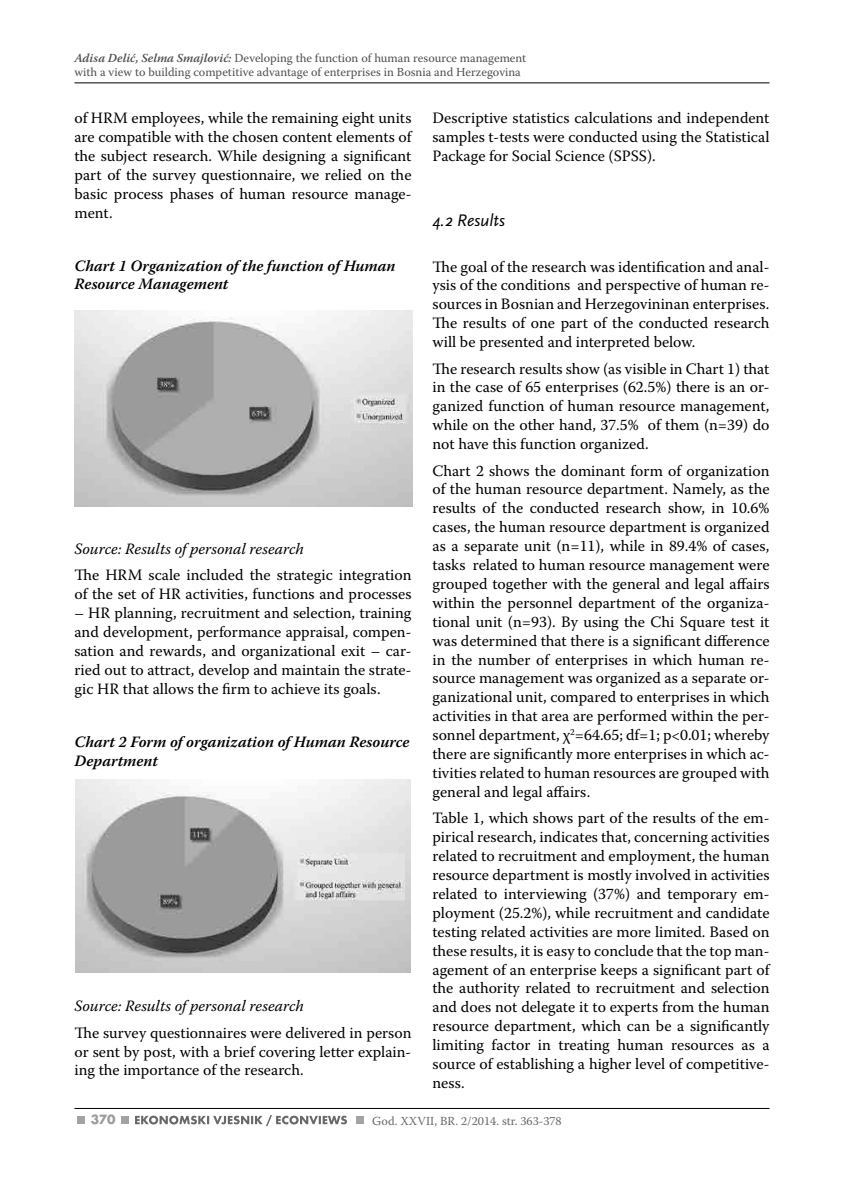
<style>
.page{position:relative;width:844px;height:1191px;background:#fff}
.page>*{position:absolute;margin:0;border:0;box-sizing:border-box;transform-origin:0 0}
.t1{font:italic 17.5px "Scala Sans Pro";color:#000}
.t2{font:15.75px/18.9px "Warnock Pro";color:#000;text-align:justify}
.t3{font:italic 600 15.75px/18.9px "Warnock Pro";color:#000}
.t4{font:italic 15.75px "Warnock Pro";color:#000}
.t5{font:700 14px "Futura TOT";color:#9c9ca0}
.t6{font:12.25px/14px "Warnock Pro";color:#504f53}
.t7{font:12.25px "Warnock Pro";color:#68676c}
.s1{font-weight:600;font-style:italic}
</style>
<div class="page">
<hr style="left:74px;top:83px;width:695px;height:1px;background:#000">
<hr style="left:74px;top:1108px;width:695px;height:1px;background:#000">
<div style="left:121px;top:1115px;width:7px;height:8px;background:#a3a3a7"></div>
<div style="left:356px;top:1115px;width:8px;height:8px;background:#a3a3a7"></div>
<div style="left:77px;top:1115px;width:8px;height:8px;background:#a3a3a7"></div>
<svg style="left:135px;top:1115px;width:212px;height:11px"></svg>
<img style="left:74px;top:310px;width:338px;height:197px">
<img style="left:76px;top:780px;width:334px;height:192px">
<p class="t6" style="left:74px;top:50px;width:453px"><span class="s1">Adisa Delić, Selma Smajlović:</span> Developing the function of human resource management with a view to building competitive advantage of enterprises in Bosnia and Herzegovina</p>
<p class="t2" style="left:74px;top:108px;width:338px">of HRM employees, while the remaining eight units are compatible with the chosen content elements of the subject research. While designing a significant part of the survey questionnaire, we relied on the basic process phases of human resource manage&shy;ment.</p>
<p class="t3" style="left:74px;top:256px;width:322px">Chart 1 Organization of the function of Human<br>Resource Management</p>
<p class="t4" style="left:74px;top:539px;width:231px">Source: Results of personal research</p>
<p class="t2" style="left:74px;top:565px;width:338px">The HRM scale included the strategic integration of the set of HR activities, functions and processes</p>
<p class="t2" style="left:74px;top:603px;width:338px">– HR planning, recruitment and selection, training and development, performance appraisal, compen&shy;sation and rewards, and organizational exit – car&shy;ried out to attract, develop and maintain the strate&shy;gic HR that allows the firm to achieve its goals.</p>
<p class="t3" style="left:74px;top:731px;width:336px">Chart 2 Form of organization of Human Resource<br>Department</p>
<p class="t4" style="left:74px;top:996px;width:231px">Source: Results of personal research</p>
<p class="t2" style="left:74px;top:1022px;width:338px">The survey questionnaires were delivered in person or sent by post, with a brief covering letter explain&shy;ing the importance of the research.</p>
<p class="t2" style="left:432px;top:108px;width:338px">Descriptive statistics calculations and independent samples t-tests were conducted using the Statistical Package for Social Science (SPSS).</p>
<p class="t1" style="left:432px;top:210px;width:74px">4.2 Results</p>
<p class="t2" style="left:432px;top:257px;width:338px">The goal of the research was identification and anal&shy;ysis of the conditions and perspective of human re&shy;sources in Bosnian and Herzegovininan enterprises.<br>The results of one part of the conducted research will be presented and interpreted below.</p>
<p class="t2" style="left:432px;top:359px;width:338px">The research results show (as visible in Chart 1) that in the case of 65 enterprises (62.5%) there is an or&shy;ganized function of human resource management, while on the other hand, 37.5% of them (n=39) do not have this function organized.</p>
<p class="t2" style="left:432px;top:460px;width:338px">Chart 2 shows the dominant form of organization of the human resource department. Namely, as the results of the conducted research show, in 10.6% cases, the human resource department is organized as a separate unit (n=11), while in 89.4% of cases, tasks related to human resource management were grouped together with the general and legal affairs within the personnel department of the organiza&shy;tional unit (n=93). By using the Chi Square test it was determined that there is a significant difference in the number of enterprises in which human re&shy;source management was organized as a separate or&shy;ganizational unit, compared to enterprises in which activities in that area are performed within the per&shy;sonnel department, χ<sup>2</sup>=64.65; df=1; p&lt;0.01; whereby there are significantly more enterprises in which ac&shy;tivities related to human resources are grouped with general and legal affairs.</p>
<p class="t2" style="left:432px;top:808px;width:338px">Table 1, which shows part of the results of the em&shy;pirical research, indicates that, concerning activities related to recruitment and employment, the human resource department is mostly involved in activities related to interviewing (37%) and temporary em&shy;ployment (25.2%), while recruitment and candidate testing related activities are more limited. Based on these results, it is easy to conclude that the top man&shy;agement of an enterprise keeps a significant part of the authority related to recruitment and selection and does not delegate it to experts from the human resource department, which can be a significantly limiting factor in treating human resources as a source of establishing a higher level of competitive&shy;ness.</p>
<p class="t5" style="left:91px;top:1111px;width:26px">370</p>
<p class="t7" style="left:372px;top:1113px;width:191px">God. XXVII, BR. 2/2014. str. 363-378</p>
</div>
